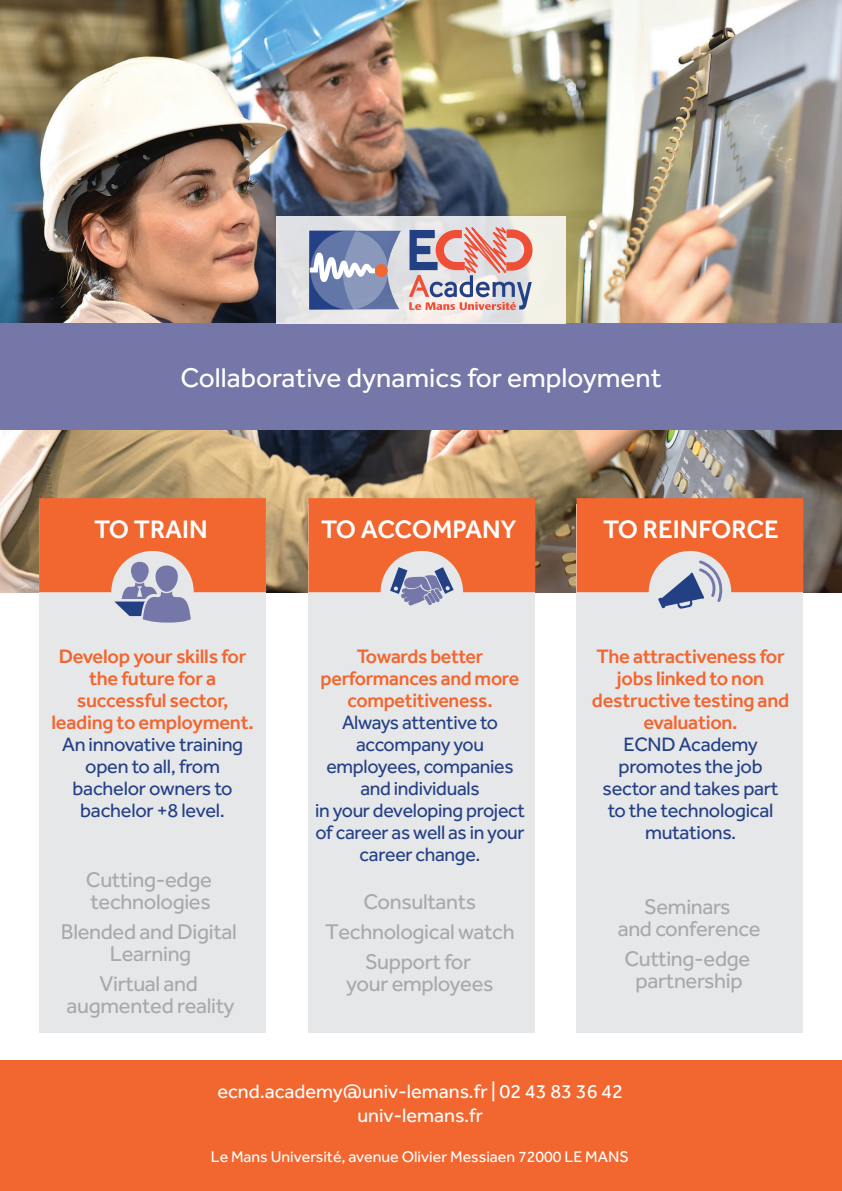
<style>
.page{position:relative;width:842px;height:1191px;background:#fff}
.page>*{position:absolute;margin:0;border:0;box-sizing:border-box;transform-origin:0 0}
.t1{font:28px "Effra";color:#fff}
.t2{font:500 26px "Effra";color:#fff}
.t3{font:500 26px "Effra";letter-spacing:-.02em;color:#fff}
.t4{font:22px/22px "Effra";letter-spacing:-.015em;color:#a8a9ad;text-align:center}
.t5{font:20px/22px "Effra";letter-spacing:-.015em;color:#244085;text-align:center}
.t6{font:500 20px/22px "Effra";letter-spacing:-.015em;color:#f26630;text-align:center}
.t7{font:20px/24px "Effra";color:#fff;text-align:center}
.t8{font:16px "Effra";color:#fff}
</style>
<div class="page">
<img style="left:0;top:0;width:842px;height:592px">
<div style="left:0;top:324px;width:842px;height:106px;background:#7477a8"></div>
<div style="left:39px;top:504px;width:227px;height:528px;background:#e6e7e9"></div>
<div style="left:308px;top:504px;width:227px;height:528px;background:#e6e7e9"></div>
<div style="left:576px;top:504px;width:227px;height:528px;background:#e6e7e9"></div>
<svg style="left:39px;top:498px;width:227px;height:124px"></svg>
<svg style="left:576px;top:498px;width:227px;height:111px"></svg>
<svg style="left:308px;top:498px;width:227px;height:108px"></svg>
<div style="left:0;top:1059px;width:842px;height:132px;background:#f26630"></div>
<svg style="left:276px;top:216px;width:289px;height:107px"></svg>
<svg style="left:305px;top:231px;width:96px;height:78px"></svg>
<svg style="left:409px;top:196px;width:123px;height:114px"></svg>
<h1 class="t1" style="left:180px;top:361px;width:483px">Collaborative dynamics for employment</h1>
<h2 class="t2" style="left:94px;top:514px;width:115px">TO TRAIN</h2>
<h2 class="t3" style="left:321px;top:514px;width:197px">TO ACCOMPANY</h2>
<h2 class="t2" style="left:603px;top:514px;width:177px">TO REINFORCE</h2>
<p class="t6" style="left:51px;top:645px;width:204px">Develop your skills for the future for a successful sector, leading to employment.</p>
<p class="t5" style="left:62px;top:733px;width:183px">An innovative training open to all, from bachelor owners to bachelor +8 level.</p>
<p class="t4" style="left:86px;top:868px;width:128px;text-align:left">Cutting-edge technologies</p>
<p class="t4" style="left:61px;top:920px;width:178px">Blended and Digital<br>Learning</p>
<p class="t4" style="left:67px;top:972px;width:169px">Virtual and augmented reality</p>
<p class="t6" style="left:321px;top:645px;width:200px">Towards better performances and more competitiveness.</p>
<p class="t5" style="left:315px;top:711px;width:211px">Always attentive to accompany you employees, companies and individuals<br>in your developing project of career as well as in your career change.</p>
<p class="t4" style="left:325px;top:886px;width:191px;line-height:30px">Consultants<br>Technological watch<br>Support for</p>
<p class="t4" style="left:346px;top:972px;width:149px">your employees</p>
<p class="t6" style="left:592px;top:645px;width:199px">The attractiveness for jobs linked to non destructive testing and evaluation.</p>
<p class="t5" style="left:603px;top:733px;width:177px">ECND Academy promotes the job sector and takes part to the technological mutations.</p>
<p class="t4" style="left:618px;top:895px;width:144px">Seminars<br>and conference</p>
<p class="t4" style="left:624px;top:947px;width:128px">Cutting-edge partnership</p>
<p class="t7" style="left:217px;top:1078px;width:407px">ecnd.academy@univ-lemans.fr | 02 43 83 36 42 univ-lemans.fr</p>
<p class="t8" style="left:211px;top:1147px;width:419px">Le Mans Université, avenue Olivier Messiaen 72000 LE MANS</p>
</div>
